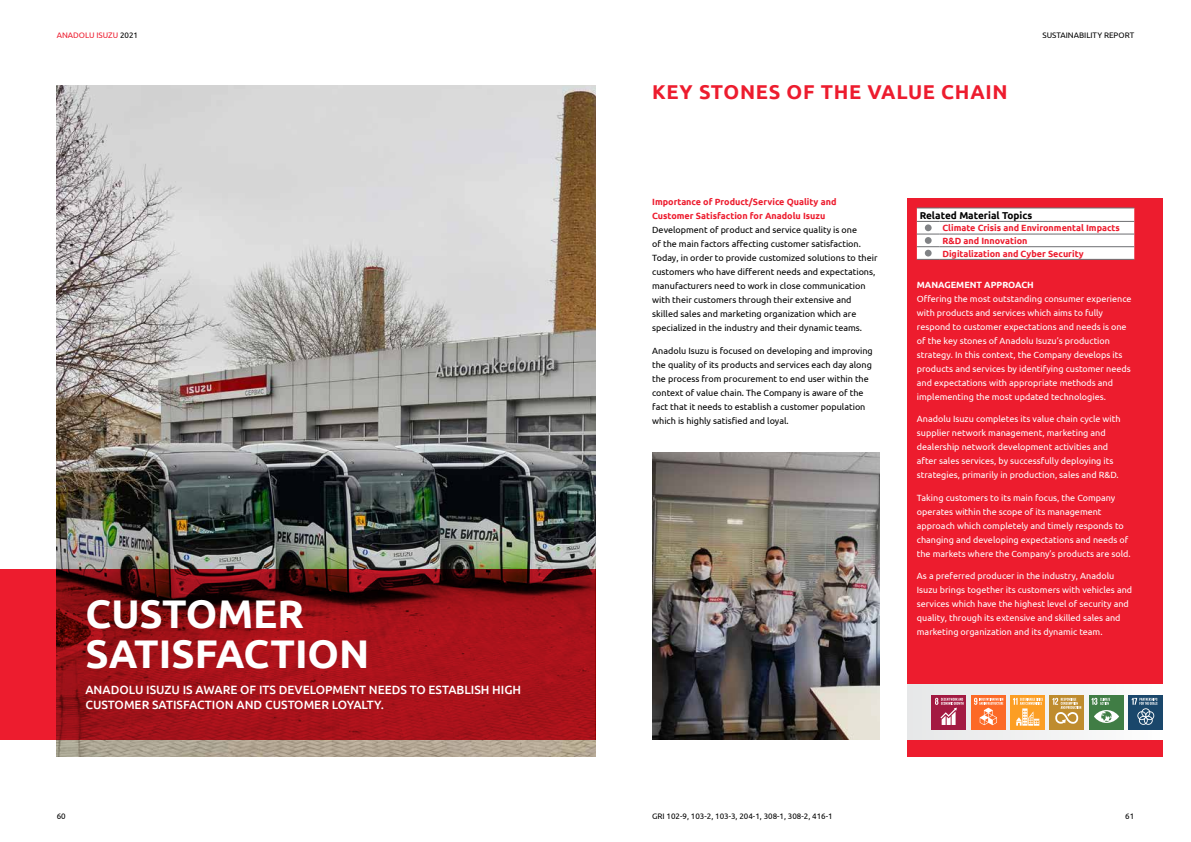
<style>
.page{position:relative;width:1191px;height:842px;background:#fff}
.page>*{position:absolute;margin:0;border:0;box-sizing:border-box;transform-origin:0 0}
.t1{font:700 40px/40px "Ubuntu";color:#fff}
.t2{font:700 20px "Ubuntu";letter-spacing:.035em;color:#ed1c2e}
.t3{font:500 12px/14.4px "Ubuntu";color:#fff}
.t4{font:700 10px "Ubuntu";color:#000}
.t5{font:9px/14px "Ubuntu";color:#fff}
.t6{font:9px/14px "Ubuntu";color:#000}
.t7{font:700 9px/12.7px "Ubuntu";color:#ed1c2e}
.t8{font:700 9px "Ubuntu";color:#fff}
.t9{font:8px "Ubuntu";color:#000}
.t10{font:8px "Ubuntu";color:#ed1c2e}
.s1{color:#000}
</style>
<div class="page">
<img style="left:652px;top:452px;width:227px;height:287px">
<img style="left:57px;top:85px;width:538px;height:672px">
<div style="left:907px;top:198px;width:255px;height:559px;background:#ed1c2e"></div>
<svg style="left:907px;top:685px;width:255px;height:54px;background:#ece9e7"></svg>
<svg style="left:0;top:569px;width:595px;height:170px;background:#9b1118"></svg>
<svg style="left:917px;top:208px;width:217px;height:52px;background:#f4f4f4"></svg>
<hr style="left:939px;top:259px;width:195px;height:1px;background:#6d6e71">
<div style="left:924px;top:224px;width:7px;height:7px;background:#808285;border-radius:50%"></div>
<div style="left:924px;top:237px;width:7px;height:7px;background:#808285;border-radius:50%"></div>
<div style="left:924px;top:250px;width:7px;height:7px;background:#808285;border-radius:50%"></div>
<div style="left:1089px;top:695px;width:34px;height:34px;background:#407d45"></div>
<svg style="left:1091px;top:698px;width:28px;height:25px"></svg>
<div style="left:1128px;top:695px;width:34px;height:34px;background:#1a476b"></div>
<svg style="left:1131px;top:698px;width:26px;height:27px"></svg>
<div style="left:931px;top:695px;width:34px;height:34px;background:#a31a42"></div>
<svg style="left:935px;top:698px;width:28px;height:27px"></svg>
<div style="left:971px;top:695px;width:34px;height:34px;background:#fc6926"></div>
<svg style="left:974px;top:698px;width:29px;height:27px"></svg>
<div style="left:1010px;top:695px;width:34px;height:34px;background:#fc9e24"></div>
<svg style="left:1013px;top:698px;width:30px;height:28px"></svg>
<div style="left:1049px;top:695px;width:35px;height:34px;background:#bf8c2e"></div>
<svg style="left:1052px;top:698px;width:29px;height:26px"></svg>
<p class="t10" style="left:57px;top:30px;width:83px">ANADOLU ISUZU <span class="s1">2021</span></p>
<p class="t9" style="left:1042px;top:30px;width:93px">SUSTAINABILITY REPORT</p>
<h1 class="t1" style="left:85px;top:593px;width:285px">CUSTOMER<br>SATISFACTION</h1>
<h3 class="t3" style="left:85px;top:682px;width:437px">ANADOLU ISUZU IS AWARE OF ITS DEVELOPMENT NEEDS TO ESTABLISH HIGH<br>CUSTOMER SATISFACTION AND CUSTOMER LOYALTY.</h3>
<h2 class="t2" style="left:652px;top:80px;width:357px">KEY STONES OF THE VALUE CHAIN</h2>
<p class="t7" style="left:652px;top:195px;width:186px;line-height:14px">Importance of Product/Service Quality and<br>Customer Satisfaction for Anadolu Isuzu</p>
<p class="t6" style="left:652px;top:223px;width:227px">Development of product and service quality is one<br>of the main factors affecting customer satisfaction.<br>Today, in order to provide customized solutions to their customers who have different needs and expectations, manufacturers need to work in close communication with their customers through their extensive and skilled sales and marketing organization which are specialized in the industry and their dynamic teams.</p>
<p class="t6" style="left:652px;top:343px;width:222px">Anadolu Isuzu is focused on developing and improving the quality of its products and services each day along the process from procurement to end user within the context of value chain. The Company is aware of the fact that it needs to establish a customer population which is highly satisfied and loyal.</p>
<p class="t4" style="left:919px;top:209px;width:114px">Related Material Topics</p>
<p class="t7" style="left:942px;top:222px;width:179px">Climate Crisis and Environmental Impacts<br>R&amp;D and Innovation<br>Digitalization and Cyber Security</p>
<p class="t8" style="left:917px;top:279px;width:118px">MANAGEMENT APPROACH</p>
<p class="t5" style="left:917px;top:291px;width:216px">Offering the most outstanding consumer experience with products and services which aims to fully respond to customer expectations and needs is one of the key stones of Anadolu Isuzu’s production strategy. In this context, the Company develops its products and services by identifying customer needs and expectations with appropriate methods and implementing the most updated technologies.</p>
<p class="t5" style="left:917px;top:412px;width:205px">Anadolu Isuzu completes its value chain cycle with supplier network management, marketing and dealership network development activities and after sales services, by successfully deploying its strategies, primarily in production, sales and R&amp;D.</p>
<p class="t5" style="left:917px;top:490px;width:215px">Taking customers to its main focus, the Company operates within the scope of its management approach which completely and timely responds to changing and developing expectations and needs of the markets where the Company’s products are sold.</p>
<p class="t5" style="left:917px;top:569px;width:217px">As a preferred producer in the industry, Anadolu Isuzu brings together its customers with vehicles and services which have the highest level of security and quality, through its extensive and skilled sales and marketing organization and its dynamic team.</p>
<p class="t9" style="left:57px;top:811px;width:11px">60</p>
<p class="t9" style="left:1125px;top:811px;width:11px">61</p>
<p class="t9" style="left:652px;top:811px;width:182px">GRI 102-9, 103-2, 103-3, 204-1, 308-1, 308-2, 416-1</p>
</div>
